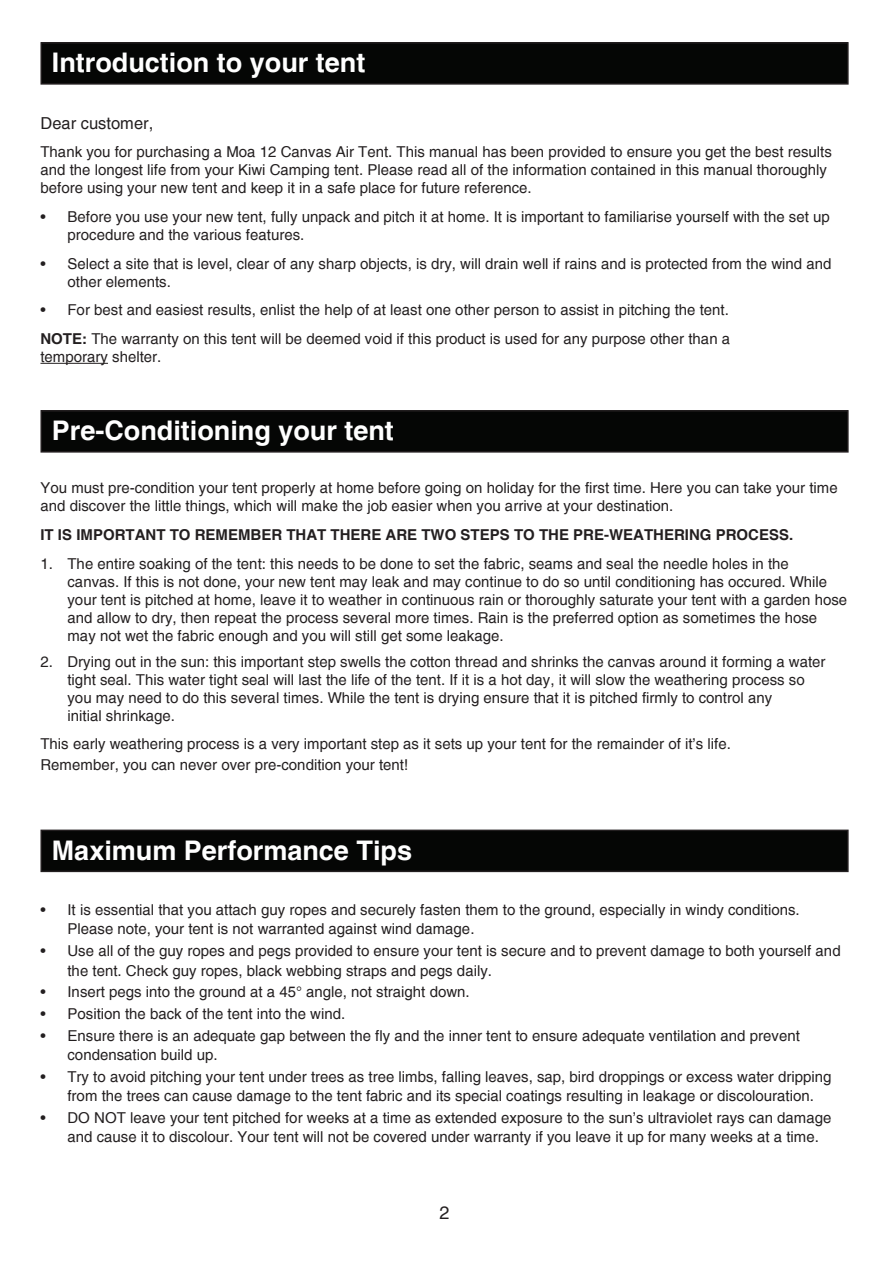
<style>
.page{position:relative;width:893px;height:1269px;background:#fff}
.page>*{position:absolute;margin:0;border:0;box-sizing:border-box;transform-origin:0 0}
.t1{font:700 27px "Helvetica";color:#fff}
.t2{font:18px "Helvetica";color:#231f20}
.t3{font:16.5px "Helvetica";color:#231f20}
.t4{font:15px/18px "Helvetica";color:#231f20}
.t5{font:700 15px "Helvetica";color:#231f20}
.s1{font-weight:700}
</style>
<div class="page">
<div style="left:41px;top:43px;width:807px;height:41px;background:#050605"></div>
<div style="left:40px;top:42px;width:808px;height:43px;border:2px solid #231f20"></div>
<hr style="left:40px;top:363px;width:68px;height:1px;background:#231f20">
<div style="left:41px;top:411px;width:807px;height:41px;background:#050605"></div>
<div style="left:40px;top:410px;width:808px;height:42px;border:2px solid #231f20"></div>
<div style="left:41px;top:830px;width:807px;height:41px;background:#050605"></div>
<div style="left:40px;top:829px;width:808px;height:43px;border:2px solid #231f20"></div>
<h1 class="t1" style="left:52px;top:46px;width:315px">Introduction to your tent</h1>
<p class="t3" style="left:40px;top:113px;width:114px">Dear customer,</p>
<p class="t4" style="left:40px;top:143px;width:793px">Thank you for purchasing a Moa 12 Canvas Air Tent. This manual has been provided to ensure you get the best results and the longest life from your Kiwi Camping tent. Please read all of the information contained in this manual thoroughly before using your new tent and keep it in a safe place for future reference.</p>
<p class="t4" style="left:67px;top:208px;width:764px;text-indent:-27px">• Before you use your new tent, fully unpack and pitch it at home. It is important to familiarise yourself with the set up procedure and the various features.</p>
<p class="t4" style="left:67px;top:254px;width:765px;text-indent:-27px">• Select a site that is level, clear of any sharp objects, is dry, will drain well if rains and is protected from the wind and other elements.</p>
<p class="t4" style="left:40px;top:296px;width:691px;line-height:28.7px">• For best and easiest results, enlist the help of at least one other person to assist in pitching the tent.<br><span class="s1">NOTE:</span> The warranty on this tent will be deemed void if this product is used for any purpose other than a</p>
<p class="t4" style="left:40px;top:348px;width:122px">temporary shelter.</p>
<h1 class="t1" style="left:52px;top:414px;width:344px">Pre-Conditioning your tent</h1>
<p class="t4" style="left:40px;top:479px;width:799px">You must pre-condition your tent properly at home before going on holiday for the first time. Here you can take your time and discover the little things, which will make the job easier when you arrive at your destination.</p>
<p class="t5" style="left:40px;top:525px;width:754px">IT IS IMPORTANT TO REMEMBER THAT THERE ARE TWO STEPS TO THE PRE-WEATHERING PROCESS.</p>
<p class="t4" style="left:67px;top:554px;width:781px;text-indent:-27px">1. The entire soaking of the tent: this needs to be done to set the fabric, seams and seal the needle holes in the<br>canvas. If this is not done, your new tent may leak and may continue to do so until conditioning has occured. While your tent is pitched at home, leave it to weather in continuous rain or thoroughly saturate your tent with a garden hose and allow to dry, then repeat the process several more times. Rain is the preferred option as sometimes the hose may not wet the fabric enough and you will still get some leakage.</p>
<p class="t4" style="left:67px;top:652px;width:759px;text-indent:-27px">2. Drying out in the sun: this important step swells the cotton thread and shrinks the canvas around it forming a water tight seal. This water tight seal will last the life of the tent. If it is a hot day, it will slow the weathering process so you may need to do this several times. While the tent is drying ensure that it is pitched firmly to control any<br>initial shrinkage.</p>
<p class="t4" style="left:40px;top:734px;width:692px;line-height:20.1px">This early weathering process is a very important step as it sets up your tent for the remainder of it’s life.<br>Remember, you can never over pre-condition your tent!</p>
<h1 class="t1" style="left:52px;top:833px;width:362px">Maximum Performance Tips</h1>
<p class="t4" style="left:67px;top:900px;width:734px;line-height:19.5px;text-indent:-27px">• It is essential that you attach guy ropes and securely fasten them to the ground, especially in windy conditions.<br>Please note, your tent is not warranted against wind damage.</p>
<p class="t4" style="left:67px;top:941px;width:774px;line-height:19.5px;text-indent:-27px">• Use all of the guy ropes and pegs provided to ensure your tent is secure and to prevent damage to both yourself and the tent. Check guy ropes, black webbing straps and pegs daily.</p>
<p class="t4" style="left:40px;top:983px;width:431px">• Insert pegs into the ground at a 45° angle, not straight down.</p>
<p class="t4" style="left:40px;top:1004px;width:306px">• Position the back of the tent into the wind.</p>
<p class="t4" style="left:67px;top:1025px;width:734px;line-height:19.5px;text-indent:-27px">• Ensure there is an adequate gap between the fly and the inner tent to ensure adequate ventilation and prevent condensation build up.</p>
<p class="t4" style="left:67px;top:1066px;width:765px;line-height:19.5px;text-indent:-27px">• Try to avoid pitching your tent under trees as tree limbs, falling leaves, sap, bird droppings or excess water dripping from the trees can cause damage to the tent fabric and its special coatings resulting in leakage or discolouration.</p>
<p class="t4" style="left:67px;top:1107px;width:765px;line-height:19.5px;text-indent:-27px">• DO NOT leave your tent pitched for weeks at a time as extended exposure to the sun’s ultraviolet rays can damage and cause it to discolour. Your tent will not be covered under warranty if you leave it up for many weeks at a time.</p>
<p class="t2" style="left:439px;top:1201px;width:12px">2</p>
</div>
